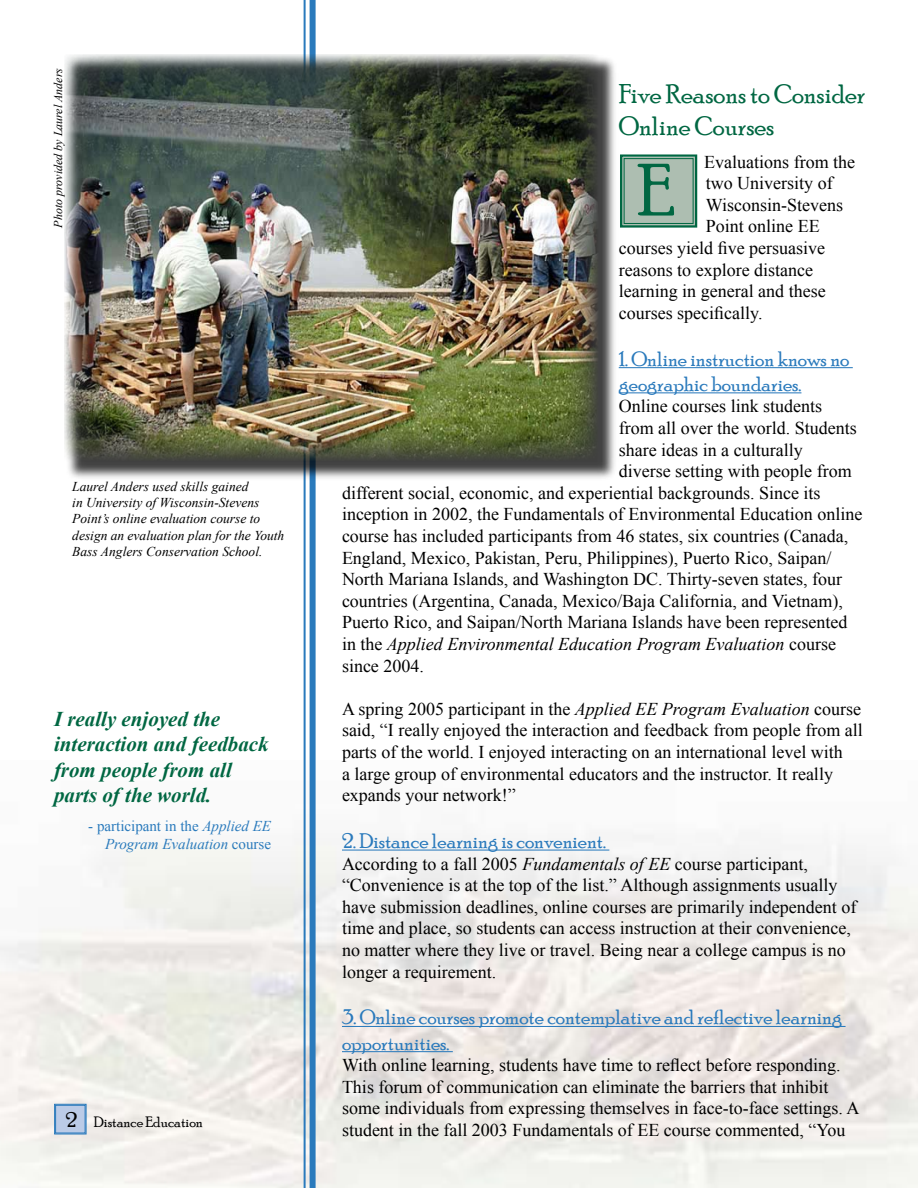
<style>
.page{position:relative;width:918px;height:1188px;background:#fff}
.page>*{position:absolute;margin:0;border:0;box-sizing:border-box;transform-origin:0 0}
.t1{font:72px "Poor Richard";color:#006742}
.t2{font:27px/32.4px "Poor Richard";color:#006742}
.t3{font:21px/25.2px "Poor Richard";color:#2a7abc}
.t4{font:italic 700 21px/25.2px "Times New Roman";color:#006742}
.t5{font:18px/21.6px "Times New Roman";color:#000}
.t6{font:italic 18px "Times New Roman";color:#000}
.t7{font:italic 15px/18px "Times New Roman";color:#2a7abc;text-align:right}
.t8{font:15px "Poor Richard";color:#000}
.t9{font:italic 13.5px/16.2px "Times New Roman";color:#000}
.t10{font:italic 12px "Times New Roman";color:#000}
.s1{font-style:normal}
.s2{font-size:21px}
.s3{font-style:italic}
</style>
<div class="page">
<svg style="left:54px;top:1104px;width:33px;height:31px"></svg>
<div style="left:55px;top:1105px;width:30px;height:28px;border:1px solid #2a7abc"></div>
<div style="left:310px;top:0;width:6px;height:1188px;background:#2a7abc"></div>
<hr style="left:304px;top:0;width:2px;height:1188px;background:#2a7abc">
<hr style="left:619px;top:367px;width:234px;height:1px;background:#2a7abc">
<hr style="left:619px;top:392px;width:182px;height:1px;background:#2a7abc">
<hr style="left:342px;top:850px;width:267px;height:1px;background:#2a7abc">
<hr style="left:342px;top:1026px;width:504px;height:1px;background:#2a7abc">
<hr style="left:342px;top:1051px;width:111px;height:1px;background:#2a7abc">
<svg style="left:620px;top:154px;width:78px;height:74px;background:#98b4a4"></svg>
<div style="left:624px;top:158px;width:70px;height:66px;border:1px solid #006742"></div>
<div style="left:66px;top:56px;width:553px;height:425px;background:#000;opacity:.75"></div>
<img style="left:64px;top:54px;width:534px;height:407px">
<p class="t10" style="left:50px;top:228px;width:161px;rotate:-90deg">Photo provided by Laurel Anders</p>
<p class="t9" style="left:72px;top:478px;width:214px">Laurel Anders used skills gained<br>in University of Wisconsin-Stevens Point’s online evaluation course to design an evaluation plan for the Youth Bass Anglers Conservation School.</p>
<p class="t4" style="left:54px;top:706px;width:216px">I really enjoyed the interaction and feedback from people from all parts of the world.</p>
<p class="t7" style="left:88px;top:816px;width:184px"><span class="s1">- participant in the</span> Applied EE<br>Program Evaluation <span class="s1">course</span></p>
<p class="t8" style="left:66px;top:1113px;width:139px"><span class="s2">2</span> Distance Education</p>
<h2 class="t2" style="left:619px;top:77px;width:248px">Five Reasons to Consider<br>Online Courses</h2>
<p class="t5" style="left:704px;top:151px;width:152px">Evaluations from the</p>
<p class="t5" style="left:706px;top:172px;width:128px">two University of</p>
<p class="t5" style="left:706px;top:194px;width:139px">Wisconsin-Stevens</p>
<p class="t5" style="left:706px;top:215px;width:116px">Point online EE</p>
<p class="t5" style="left:619px;top:237px;width:208px">courses yield five persuasive</p>
<p class="t5" style="left:619px;top:259px;width:196px">reasons to explore distance</p>
<p class="t5" style="left:619px;top:280px;width:208px">learning in general and these</p>
<p class="t5" style="left:619px;top:302px;width:145px">courses specifically.</p>
<p class="t3" style="left:619px;top:346px;width:232px">1. Online instruction knows no geographic boundaries.</p>
<p class="t5" style="left:619px;top:395px;width:205px">Online courses link students</p>
<p class="t5" style="left:619px;top:417px;width:239px">from all over the world. Students</p>
<p class="t5" style="left:619px;top:439px;width:185px">share ideas in a culturally</p>
<p class="t5" style="left:619px;top:460px;width:234px">diverse setting with people from</p>
<p class="t5" style="left:342px;top:482px;width:480px">different social, economic, and experiential backgrounds. Since its</p>
<p class="t5" style="left:342px;top:503px;width:522px">inception in 2002, the Fundamentals of Environmental Education online</p>
<p class="t5" style="left:342px;top:525px;width:508px">course has included participants from 46 states, six countries (Canada,</p>
<p class="t5" style="left:342px;top:547px;width:491px">England, Mexico, Pakistan, Peru, Philippines), Puerto Rico, Saipan/</p>
<p class="t5" style="left:342px;top:568px;width:502px">North Mariana Islands, and Washington DC. Thirty-seven states, four</p>
<p class="t5" style="left:342px;top:590px;width:503px">countries (Argentina, Canada, Mexico/Baja California, and Vietnam),</p>
<p class="t5" style="left:342px;top:611px;width:507px">Puerto Rico, and Saipan/North Mariana Islands have been represented</p>
<p class="t6" style="left:342px;top:632px;width:496px"><span class="s1">in the</span> Applied Environmental Education Program Evaluation <span class="s1">course</span></p>
<p class="t5" style="left:342px;top:655px;width:83px">since 2004.</p>
<p class="t5" style="left:342px;top:698px;width:522px">A spring 2005 participant in the <span class="s3">Applied EE Program Evaluation</span> course said, “I really enjoyed the interaction and feedback from people from all parts of the world. I enjoyed interacting on an international level with<br>a large group of environmental educators and the instructor. It really expands your network!”</p>
<p class="t3" style="left:342px;top:828px;width:265px">2. Distance learning is convenient.</p>
<p class="t5" style="left:342px;top:853px;width:516px">According to a fall 2005 <span class="s3">Fundamentals of EE</span> course participant, “Convenience is at the top of the list.” Although assignments usually have submission deadlines, online courses are primarily independent of time and place, so students can access instruction at their convenience, no matter where they live or travel. Being near a college campus is no longer a requirement.</p>
<p class="t3" style="left:342px;top:1005px;width:502px">3. Online courses promote contemplative and reflective learning opportunities.</p>
<p class="t5" style="left:342px;top:1054px;width:519px">With online learning, students have time to reflect before responding.<br>This forum of communication can eliminate the barriers that inhibit some individuals from expressing themselves in face-to-face settings. A student in the fall 2003 Fundamentals of EE course commented, “You</p>
<h1 class="t1" style="left:637px;top:149px;width:38px">E</h1>
</div>
